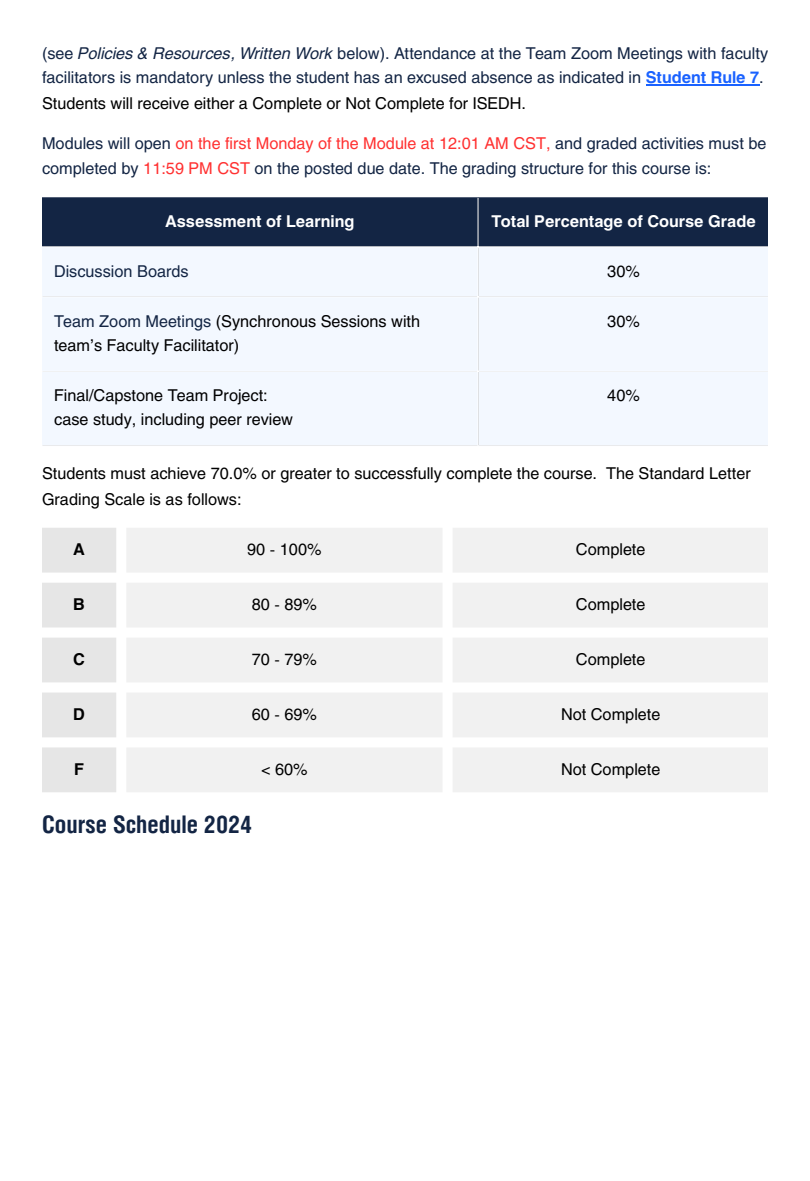
<style>
.page{position:relative;width:810px;height:1181px;background:#fff}
.page>*{position:absolute;margin:0;border:0;box-sizing:border-box;transform-origin:0 0}
.t1{font:700 24.3px "Helios Cond";color:#132544}
.t2{font:16.2px/24.8px "Helios";color:#132544}
.t3{font:16.2px/24.3px "Helios";color:#000}
.t4{font:700 16.2px "Helios";color:#fff}
.t5{font:700 16.2px "Helios";color:#000}
.s1{font-style:italic}
.s2{font-weight:700;color:#1a62ff}
.s3{color:#000}
.s4{color:#ff3131}
.s5{color:#132544}
</style>
<div class="page">
<hr style="left:646px;top:84px;width:113px;height:1px;background:#1a62ff">
<div style="left:42px;top:197px;width:726px;height:49px;background:#132544"></div>
<div style="left:42px;top:248px;width:726px;height:197px;background:#f3f8ff"></div>
<hr style="left:478px;top:197px;width:1px;height:248px;background:#fff">
<hr style="left:42px;top:296px;width:726px;height:1px;background:#fff">
<hr style="left:42px;top:371px;width:726px;height:1px;background:#fff">
<svg style="left:42px;top:528px;width:74px;height:264px"></svg>
<svg style="left:127px;top:528px;width:641px;height:264px;fill:#f1f1f1"></svg>
<p class="t2" style="left:42px;top:41px;width:728px">(see <span class="s1">Policies &amp; Resources, Written Work</span> below). Attendance at the Team Zoom Meetings with faculty facilitators is mandatory unless the student has an excused absence as indicated in <span class="s2">Student Rule 7</span>.<br><span class="s3">Students will receive either a Complete or Not Complete for ISEDH.</span></p>
<p class="t2" style="left:42px;top:130px;width:726px;line-height:25.2px">Modules will open <span class="s4">on the first Monday of the Module at 12:01 AM CST,</span> and graded activities must be completed by <span class="s4">11:59 PM CST</span> on the posted due date. The grading structure for this course is:</p>
<p class="t4" style="left:165px;top:211px;width:191px">Assessment of Learning</p>
<p class="t4" style="left:492px;top:211px;width:266px">Total Percentage of Course Grade</p>
<p class="t2" style="left:54px;top:258px;width:136px">Discussion Boards</p>
<p class="t3" style="left:607px;top:258px;width:34px">30%</p>
<p class="t3" style="left:54px;top:308px;width:368px"><span class="s5">Team Zoom Meetings</span> (Synchronous Sessions with team’s Faculty Facilitator)</p>
<p class="t3" style="left:607px;top:308px;width:34px">30%</p>
<p class="t3" style="left:54px;top:383px;width:240px">Final/Capstone Team Project: case study, including peer review</p>
<p class="t3" style="left:607px;top:383px;width:34px">40%</p>
<p class="t3" style="left:42px;top:460px;width:710px;line-height:25.2px">Students must achieve 70.0% or greater to successfully complete the course. The Standard Letter<br>Grading Scale is as follows:</p>
<p class="t5" style="left:73px;top:539px;width:13px">A</p>
<p class="t3" style="left:247px;top:536px;width:76px">90 - 100%</p>
<p class="t3" style="left:576px;top:536px;width:71px">Complete</p>
<p class="t5" style="left:73px;top:594px;width:13px">B</p>
<p class="t3" style="left:252px;top:591px;width:67px">80 - 89%</p>
<p class="t3" style="left:576px;top:591px;width:71px">Complete</p>
<p class="t5" style="left:73px;top:648px;width:13px">C</p>
<p class="t3" style="left:252px;top:646px;width:67px">70 - 79%</p>
<p class="t3" style="left:576px;top:646px;width:71px">Complete</p>
<p class="t5" style="left:73px;top:703px;width:13px">D</p>
<p class="t3" style="left:252px;top:701px;width:67px">60 - 69%</p>
<p class="t3" style="left:561px;top:701px;width:101px">Not Complete</p>
<p class="t5" style="left:74px;top:758px;width:11px">F</p>
<p class="t3" style="left:261px;top:756px;width:48px">&lt; 60%</p>
<p class="t3" style="left:561px;top:756px;width:101px">Not Complete</p>
<h1 class="t1" style="left:42px;top:807px;width:212px">Course Schedule 2024</h1>
</div>
